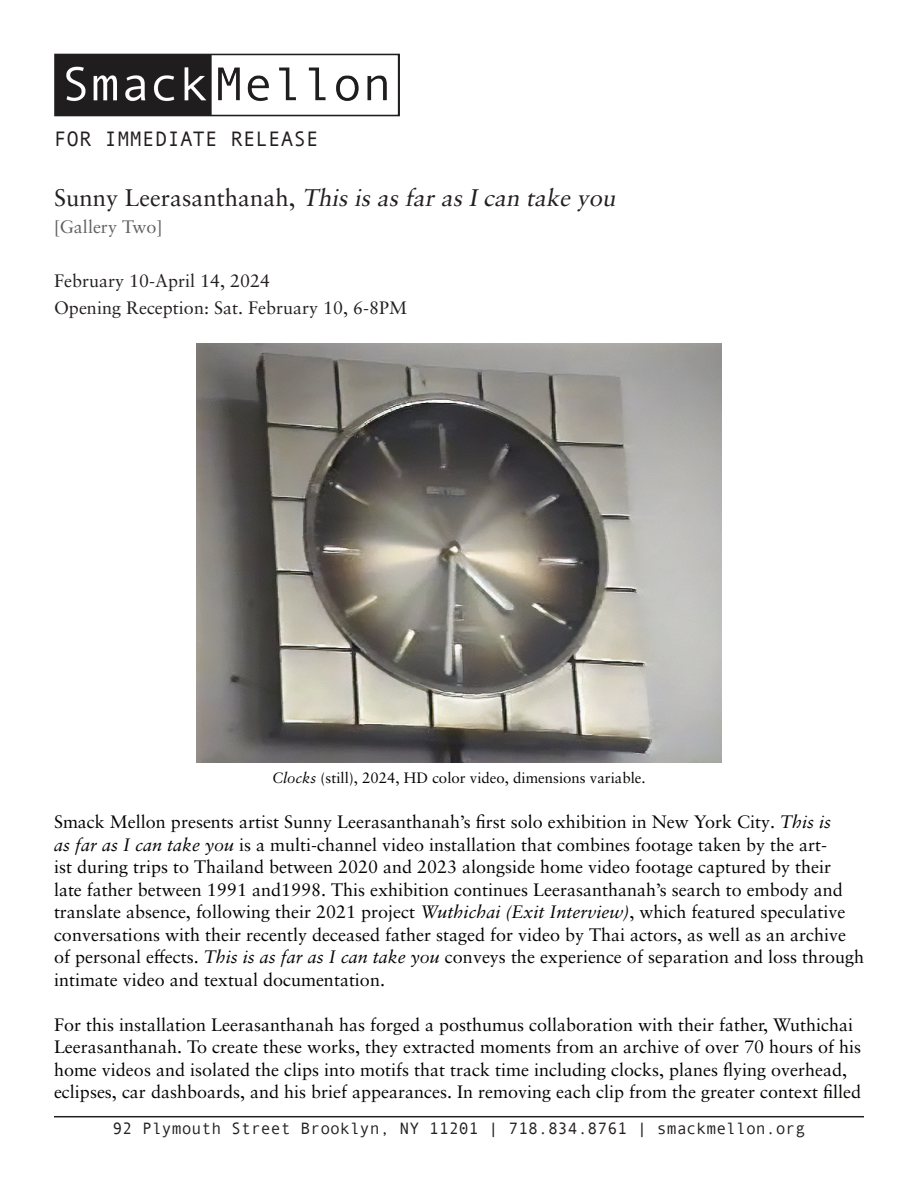
<style>
.page{position:relative;width:918px;height:1188px;background:#fff}
.page>*{position:absolute;margin:0;border:0;box-sizing:border-box;transform-origin:0 0}
.t1{font:italic 24px "Sabon LT Pro";color:#231f20}
.t2{font:21px "Andale Mono";color:#231f20}
.t3{font:18px/22.5px "Sabon LT Pro";color:#040503}
.t4{font:18px/27px "Sabon LT Pro";color:#231f20}
.t5{font:18px "Sabon LT Pro";color:#616161}
.t6{font:16.5px "Andale Mono";color:#231f20}
.t7{font:15px "Sabon LT Pro";color:#040503}
.s1{font-style:normal}
.s2{font-style:italic}
</style>
<div class="page">
<hr style="left:54px;top:1116px;width:810px;height:1px;background:#231f20">
<img style="left:54px;top:54px;width:346px;height:63px">
<img style="left:197px;top:344px;width:524px;height:418px">
<p class="t2" style="left:54px;top:125px;width:266px">FOR IMMEDIATE RELEASE</p>
<h1 class="t1" style="left:54px;top:182px;width:568px"><span class="s1">Sunny Leerasanthanah,</span> This is as far as I can take you</h1>
<p class="t5" style="left:54px;top:215px;width:110px">[Gallery Two]</p>
<p class="t4" style="left:54px;top:266px;width:355px">February 10-April 14, 2024<br>Opening Reception: Sat. February 10, 6-8PM</p>
<p class="t7" style="left:272px;top:769px;width:375px"><span class="s2">Clocks</span> (still), 2024, HD color video, dimensions variable.</p>
<p class="t3" style="left:54px;top:810px;width:812px">Smack Mellon presents artist Sunny Leerasanthanah’s first solo exhibition in New York City. <span class="s2">This is<br>as far as I can take you</span> is a multi-channel video installation that combines footage taken by the art-<br>ist during trips to Thailand between 2020 and 2023 alongside home video footage captured by their<br>late father between 1991 and1998. This exhibition continues Leerasanthanah’s search to embody and translate absence, following their 2021 project <span class="s2">Wuthichai (Exit Interview)</span>, which featured speculative conversations with their recently deceased father staged for video by Thai actors, as well as an archive of personal effects. <span class="s2">This is as far as I can take you</span> conveys the experience of separation and loss through intimate video and textual documentation.</p>
<p class="t3" style="left:54px;top:1013px;width:809px">For this installation Leerasanthanah has forged a posthumus collaboration with their father, Wuthichai Leerasanthanah. To create these works, they extracted moments from an archive of over 70 hours of his home videos and isolated the clips into motifs that track time including clocks, planes flying overhead, eclipses, car dashboards, and his brief appearances. In removing each clip from the greater context filled</p>
<p class="t6" style="left:112px;top:1117px;width:694px">92 Plymouth Street Brooklyn, NY 11201 | 718.834.8761 | smackmellon.org</p>
</div>
